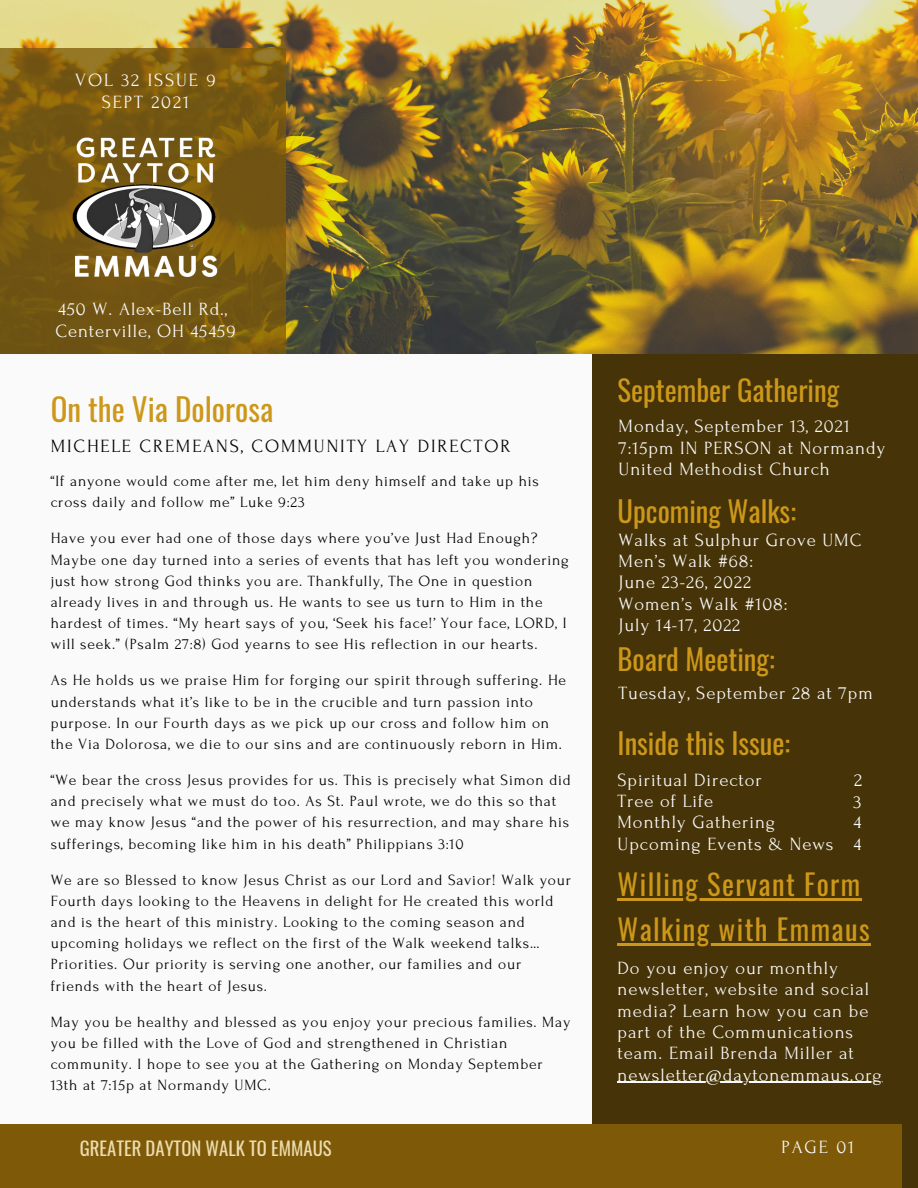
<style>
.page{position:relative;width:918px;height:1188px;background:#fafafa}
.page>*{position:absolute;margin:0;border:0;box-sizing:border-box;transform-origin:0 0}
.t1{font:31.2px "Oswald";color:#cd981a}
.t2{font:28.65px "Oswald";color:#cd981a}
.t3{font:28.5px "Oswald";letter-spacing:.05em;color:#cd981a}
.t4{font:18.75px/21.3px "Forum";letter-spacing:.05em;color:#fafafa}
.t5{font:18.75px "Forum";letter-spacing:.1em;color:#000}
.t6{font:18.75px "Oswald";color:#ecdcae}
.t7{font:18.75px/21.3px "Forum";letter-spacing:.1em;color:#fafafa;text-align:center}
.t8{font:18.75px "Forum";color:#fff}
.t9{font:18.6px "Forum";letter-spacing:.1em;color:#fafafa}
.t10{font:15.6px/21.1px "Forum";letter-spacing:.05em;color:#000}
</style>
<div class="page">
<div style="left:593px;top:342px;width:325px;height:846px;background:#463307"></div>
<img style="left:0;top:0;width:918px;height:354px">
<svg style="left:0;top:48px;width:286px;height:306px;background:#785a11"></svg>
<div style="left:0;top:1124px;width:901px;height:64px;background:#7e5a08"></div>
<img style="left:70px;top:130px;width:151px;height:151px">
<hr style="left:618px;top:899px;width:244px;height:2px;background:#cd981a">
<hr style="left:618px;top:943px;width:253px;height:3px;background:#cd981a">
<hr style="left:618px;top:1082px;width:265px;height:1px;background:#fafafa">
<p class="t7" style="left:75px;top:70px;width:142px">VOL 32 ISSUE 9<br>SEPT 2021</p>
<p class="t4" style="left:58px;top:299px;width:171px">450 W. Alex-Bell Rd.,</p>
<p class="t4" style="left:55px;top:320px;width:182px">Centerville, OH 45459</p>
<p class="t1" style="left:51px;top:385px;width:224px">On the Via Dolorosa</p>
<p class="t5" style="left:51px;top:436px;width:461px">MICHELE CREMEANS, COMMUNITY LAY DIRECTOR</p>
<p class="t10" style="left:51px;top:471px;width:490px">“If anyone would come after me, let him deny himself and take up his cross daily and follow me” Luke 9:23</p>
<p class="t10" style="left:51px;top:528px;width:520px">Have you ever had one of those days where you’ve Just Had Enough?<br>Maybe one day turned into a series of events that has left you wondering just how strong God thinks you are. Thankfully, The One in question already lives in and through us. He wants to see us turn to Him in the hardest of times. “My heart says of you, ‘Seek his face!’ Your face, LORD, I will seek.” (Psalm 27:8) God yearns to see His reflection in our hearts.</p>
<p class="t10" style="left:51px;top:670px;width:517px">As He holds us we praise Him for forging our spirit through suffering. He understands what it’s like to be in the crucible and turn passion into purpose. In our Fourth days as we pick up our cross and follow him on the Via Dolorosa, we die to our sins and are continuously reborn in Him.</p>
<p class="t10" style="left:51px;top:770px;width:522px">“We bear the cross Jesus provides for us. This is precisely what Simon did and precisely what we must do too. As St. Paul wrote, we do this so that we may know Jesus “and the power of his resurrection, and may share his sufferings, becoming like him in his death” Philippians 3:10</p>
<p class="t10" style="left:51px;top:869px;width:522px">We are so Blessed to know Jesus Christ as our Lord and Savior! Walk your Fourth days looking to the Heavens in delight for He created this world and is the heart of this ministry. Looking to the coming season and upcoming holidays we reflect on the first of the Walk weekend talks… Priorities. Our priority is serving one another, our families and our friends with the heart of Jesus.</p>
<p class="t10" style="left:51px;top:1011px;width:521px">May you be healthy and blessed as you enjoy your precious families. May you be filled with the Love of God and strengthened in Christian community. I hope to see you at the Gathering on Monday September 13th at 7:15p at Normandy UMC.</p>
<p class="t2" style="left:618px;top:368px;width:223px">September Gathering</p>
<p class="t4" style="left:619px;top:416px;width:233px">Monday, September 13, 2021</p>
<p class="t4" style="left:619px;top:437px;width:268px">7:15pm IN PERSON at Normandy<br>United Methodist Church</p>
<p class="t2" style="left:618px;top:489px;width:180px">Upcoming Walks:</p>
<p class="t4" style="left:619px;top:529px;width:244px">Walks at Sulphur Grove UMC</p>
<p class="t4" style="left:619px;top:551px;width:136px">Men’s Walk #68:</p>
<p class="t4" style="left:619px;top:572px;width:134px">June 23-26, 2022</p>
<p class="t4" style="left:619px;top:593px;width:170px">Women’s Walk #108:</p>
<p class="t4" style="left:619px;top:615px;width:123px">July 14-17, 2022</p>
<p class="t2" style="left:618px;top:637px;width:159px">Board Meeting:</p>
<p class="t4" style="left:619px;top:683px;width:256px">Tuesday, September 28 at 7pm</p>
<p class="t2" style="left:618px;top:721px;width:174px">Inside this Issue:</p>
<p class="t4" style="left:618px;top:769px;width:146px">Spiritual Director</p>
<p class="t4" style="left:618px;top:791px;width:97px">Tree of Life</p>
<p class="t4" style="left:618px;top:812px;width:159px">Monthly Gathering</p>
<p class="t4" style="left:618px;top:833px;width:217px">Upcoming Events &amp; News</p>
<p class="t8" style="left:854px;top:770px;width:10px">2</p>
<p class="t8" style="left:854px;top:792px;width:9px">3</p>
<p class="t8" style="left:854px;top:812px;width:9px">4</p>
<p class="t8" style="left:854px;top:834px;width:9px">4</p>
<p class="t3" style="left:618px;top:862px;width:244px">Willing Servant Form</p>
<p class="t3" style="left:618px;top:907px;width:254px">Walking with Emmaus</p>
<p class="t4" style="left:618px;top:958px;width:253px">Do you enjoy our monthly newsletter, website and social media? Learn how you can be part of the Communications team. Email Brenda Miller at</p>
<p class="t4" style="left:618px;top:1064px;width:266px">newsletter@daytonemmaus.org</p>
<p class="t6" style="left:80px;top:1133px;width:253px">GREATER DAYTON WALK TO EMMAUS</p>
<p class="t9" style="left:781px;top:1137px;width:74px">PAGE 01</p>
</div>
